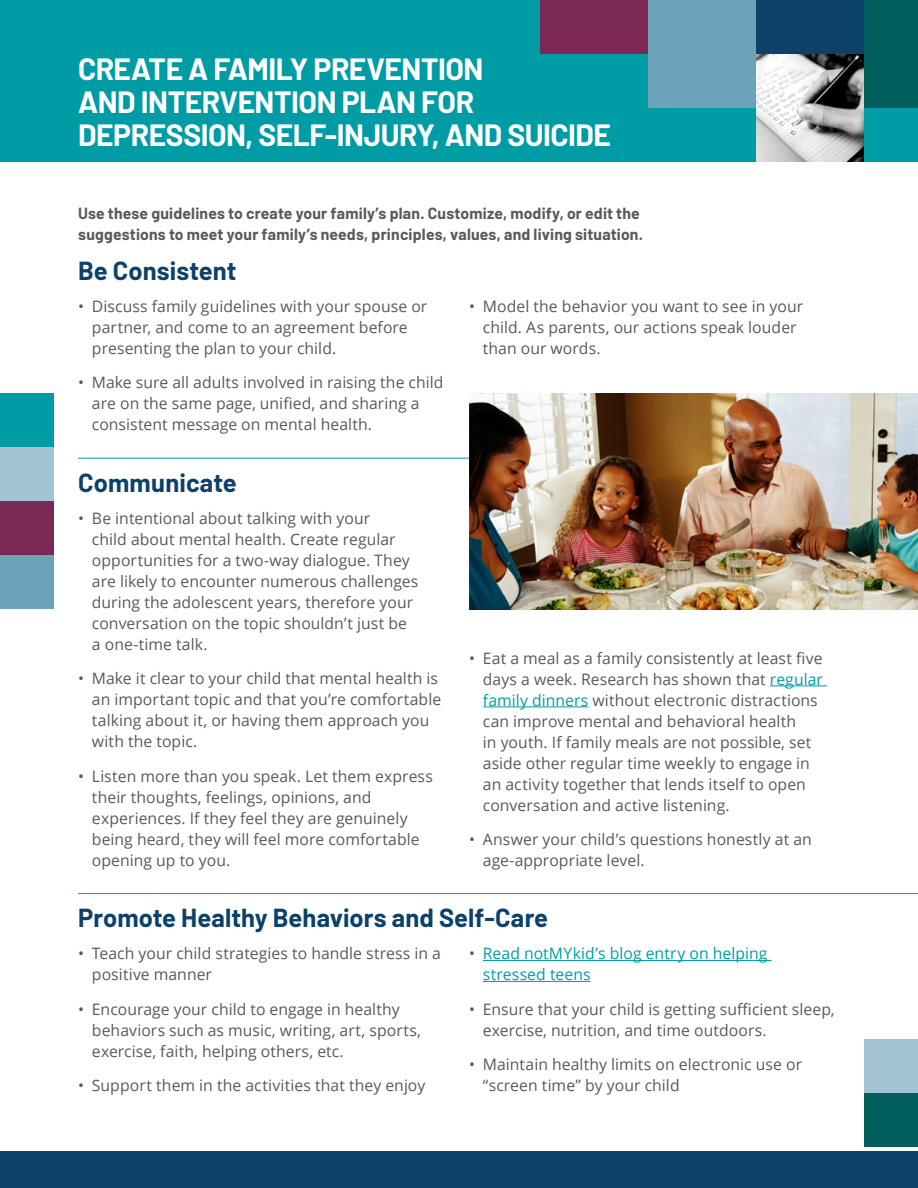
<style>
.page{position:relative;width:918px;height:1188px;background:#fff}
.page>*{position:absolute;margin:0;border:0;box-sizing:border-box;transform-origin:0 0}
.t1{font:700 30px/33px "Barlow";letter-spacing:-.02em;color:#fff}
.t2{font:700 25.5px "Barlow";letter-spacing:.005em;color:#0c416b}
.t3{font:15.75px/21px "Open Sans";letter-spacing:.005em;color:#58595b}
.t4{font:700 15.75px/21px "Barlow";letter-spacing:.01em;color:#58595b}
.t5{font:15.75px/21px "Open Sans";letter-spacing:.005em;color:#009ca6}
.s1{color:#009ca6}
.s2{color:#58595b}
</style>
<div class="page">
<div style="left:0;top:0;width:918px;height:162px;background:#009ca6"></div>
<div style="left:864px;top:0;width:54px;height:108px;background:#005e5d"></div>
<div style="left:648px;top:0;width:108px;height:108px;background:#6ba4b8"></div>
<div style="left:540px;top:0;width:108px;height:54px;background:#7c2855"></div>
<div style="left:756px;top:0;width:108px;height:54px;background:#0c416b"></div>
<div style="left:0;top:1152px;width:918px;height:36px;background:#0c416b"></div>
<hr style="left:78px;top:458px;width:391px;height:1px;background:#009ca6">
<hr style="left:78px;top:893px;width:840px;height:1px;background:#009ca6">
<img style="left:469px;top:393px;width:449px;height:216px">
<div style="left:0;top:393px;width:54px;height:54px;background:#009ca6"></div>
<div style="left:0;top:447px;width:54px;height:54px;background:#a3c4d4"></div>
<div style="left:0;top:501px;width:54px;height:54px;background:#7c2855"></div>
<div style="left:0;top:555px;width:54px;height:54px;background:#6ba4b8"></div>
<div style="left:864px;top:1094px;width:54px;height:54px;background:#005e5d"></div>
<div style="left:864px;top:1040px;width:54px;height:54px;background:#a3c4d4"></div>
<img style="left:756px;top:54px;width:108px;height:108px">
<hr style="left:483px;top:960px;width:289px;height:1px;background:#009ca6">
<hr style="left:483px;top:981px;width:108px;height:1px;background:#009ca6">
<hr style="left:770px;top:686px;width:57px;height:1px;background:#009ca6">
<hr style="left:483px;top:707px;width:105px;height:1px;background:#009ca6">
<h1 class="t1" style="left:78px;top:51px;width:534px">CREATE A FAMILY PREVENTION<br>AND INTERVENTION PLAN FOR<br>DEPRESSION, SELF-INJURY, AND SUICIDE</h1>
<p class="t4" style="left:78px;top:201px;width:566px">Use these guidelines to create your family’s plan. Customize, modify, or edit the suggestions to meet your family’s needs, principles, values, and living situation.</p>
<h2 class="t2" style="left:78px;top:251px;width:160px">Be Consistent</h2>
<p class="t3" style="left:92px;top:295px;width:337px;text-indent:-14px">• Discuss family guidelines with your spouse or partner, and come to an agreement before presenting the plan to your child.</p>
<p class="t3" style="left:92px;top:372px;width:353px;text-indent:-14px">• Make sure all adults involved in raising the child are on the same page, unified, and sharing a consistent message on mental health.</p>
<h2 class="t2" style="left:78px;top:463px;width:160px">Communicate</h2>
<p class="t3" style="left:92px;top:507px;width:328px;text-indent:-14px">• Be intentional about talking with your<br>child about mental health. Create regular opportunities for a two-way dialogue. They are likely to encounter numerous challenges during the adolescent years, therefore your conversation on the topic shouldn’t just be a one-time talk.</p>
<p class="t3" style="left:92px;top:668px;width:351px;text-indent:-14px">• Make it clear to your child that mental health is an important topic and that you’re comfortable talking about it, or having them approach you with the topic.</p>
<p class="t3" style="left:92px;top:765px;width:342px;text-indent:-14px">• Listen more than you speak. Let them express their thoughts, feelings, opinions, and experiences. If they feel they are genuinely being heard, they will feel more comfortable opening up to you.</p>
<p class="t3" style="left:483px;top:295px;width:322px;text-indent:-14px">• Model the behavior you want to see in your child. As parents, our actions speak louder than our words.</p>
<p class="t3" style="left:483px;top:647px;width:342px;text-indent:-14px">• Eat a meal as a family consistently at least five days a week. Research has shown that <span class="s1">regular family dinners</span> without electronic distractions can improve mental and behavioral health<br>in youth. If family meals are not possible, set aside other regular time weekly to engage in an activity together that lends itself to open conversation and active listening.</p>
<p class="t3" style="left:483px;top:829px;width:331px;text-indent:-14px">• Answer your child’s questions honestly at an age-appropriate level.</p>
<h2 class="t2" style="left:78px;top:899px;width:472px">Promote Healthy Behaviors and Self-Care</h2>
<p class="t3" style="left:92px;top:943px;width:351px;text-indent:-14px">• Teach your child strategies to handle stress in a positive manner</p>
<p class="t3" style="left:92px;top:998px;width:331px;text-indent:-14px">• Encourage your child to engage in healthy behaviors such as music, writing, art, sports, exercise, faith, helping others, etc.</p>
<p class="t3" style="left:78px;top:1075px;width:349px">• Support them in the activities that they enjoy</p>
<p class="t5" style="left:483px;top:943px;width:286px;text-indent:-14px"><span class="s2">•</span> Read notMYkid’s blog entry on helping stressed teens</p>
<p class="t3" style="left:483px;top:998px;width:353px;text-indent:-14px">• Ensure that your child is getting sufficient sleep, exercise, nutrition, and time outdoors.</p>
<p class="t3" style="left:483px;top:1054px;width:321px;text-indent:-14px">• Maintain healthy limits on electronic use or “screen time” by your child</p>
</div>
